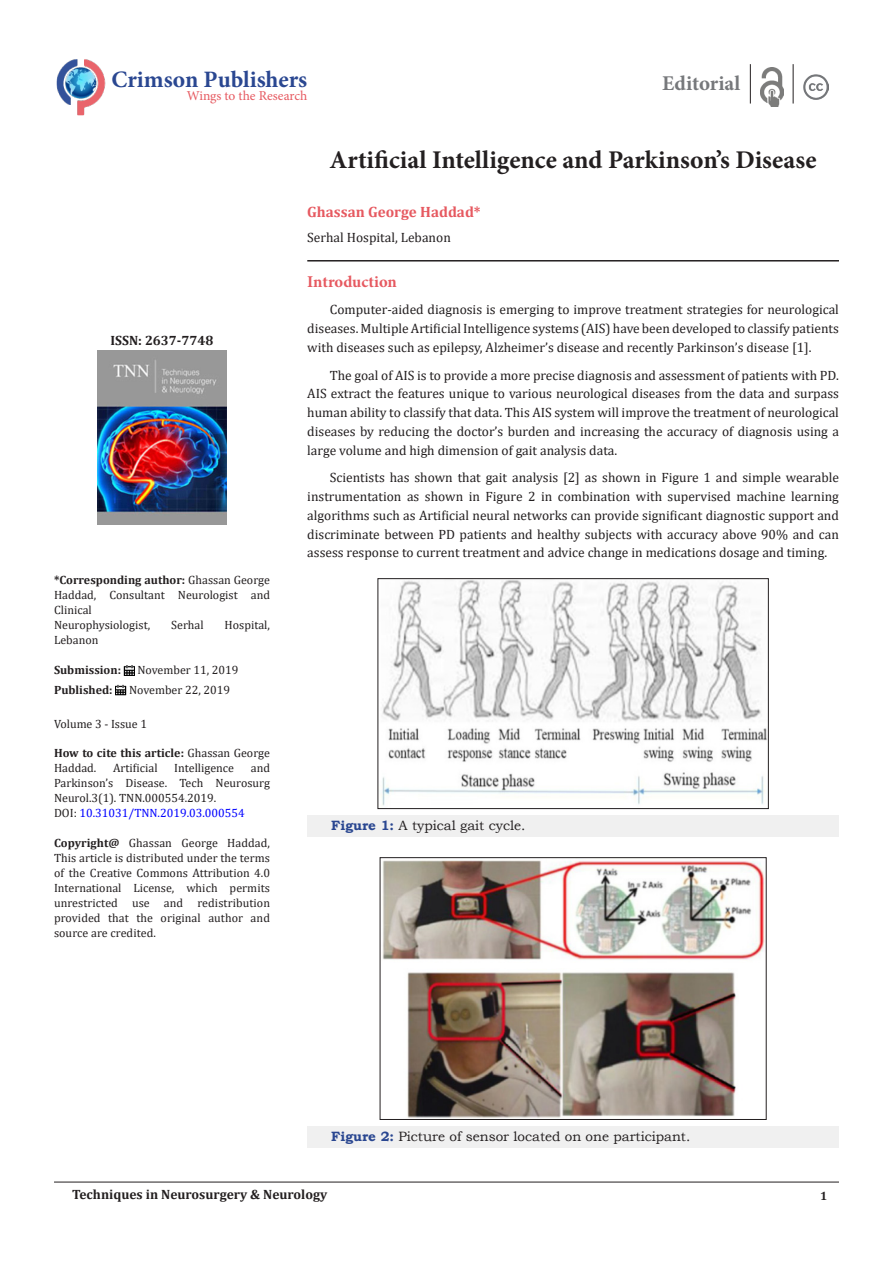
<style>
.page{position:relative;width:893px;height:1263px;background:#fff}
.page>*{position:absolute;margin:0;border:0;box-sizing:border-box;transform-origin:0 0}
.t1{font:700 25.5px "Minion Pro";color:#231f20}
.t2{font:700 23.55px "Minion Pro";color:#2a4791}
.t3{font:700 21px "Minion Pro";color:#76787b}
.t4{font:700 16.5px "Minion Pro";letter-spacing:-.005em;color:#e65960}
.t5{font:700 15px "Cambria";color:#e65960}
.t6{font:13.5px/18.8px "Cambria";color:#231f20;text-align:justify}
.t7{font:13.5px "Bookman Old Style";color:#231f20}
.t8{font:700 13.5px "Cambria";color:#231f20}
.t9{font:13.5px "Minion Pro";color:#e65960}
.t10{font:12px/15px "Cambria";color:#231f20;text-align:justify}
.t11{font:700 12px/15px "Cambria";color:#231f20}
.t12{font:12px "Cambria";color:#00f}
.s1{font-weight:700}
.s2{font-weight:400}
.s3{color:#231f20}
.s4{font-weight:700;color:#2a4791}
</style>
<div class="page">
<hr style="left:54px;top:1182px;width:785px;height:1px;background:#231f20">
<div style="left:307px;top:815px;width:532px;height:21px;background:#f0f0f0"></div>
<img style="left:381px;top:580px;width:385px;height:226px">
<div style="left:378px;top:578px;width:390px;height:231px;border:1px solid #231f20"></div>
<div style="left:307px;top:1126px;width:532px;height:21px;background:#f0f0f0"></div>
<img style="left:382px;top:860px;width:382px;height:258px">
<div style="left:380px;top:857px;width:386px;height:263px;border:1px solid #231f20"></div>
<img style="left:56px;top:59px;width:50px;height:57px">
<hr style="left:750px;top:64px;width:1px;height:40px;background:#231f20">
<img style="left:760px;top:67px;width:23px;height:40px">
<hr style="left:793px;top:64px;width:1px;height:40px;background:#231f20">
<img style="left:803px;top:74px;width:26px;height:26px">
<svg style="left:124px;top:665px;width:11px;height:11px"></svg>
<svg style="left:115px;top:685px;width:11px;height:10px"></svg>
<img style="left:97px;top:351px;width:130px;height:173px">
<hr style="left:307px;top:260px;width:532px;height:1px;background:#231f20">
<p class="t2" style="left:111px;top:63px;width:197px">Crimson Publishers</p>
<p class="t9" style="left:187px;top:87px;width:122px">Wings to the Research</p>
<p class="t3" style="left:662px;top:69px;width:80px">Editorial</p>
<p class="t8" style="left:110px;top:331px;width:104px">ISSN: 2637-7748</p>
<p class="t10" style="left:54px;top:572px;width:218px"><span class="s1">*Corresponding author:</span> Ghassan George Haddad, Consultant Neurologist and Clinical</p>
<p class="t10" style="left:54px;top:617px;width:98px">Neurophysiologist,</p>
<p class="t10" style="left:171px;top:617px;width:34px">Serhal</p>
<p class="t10" style="left:225px;top:617px;width:47px">Hospital,</p>
<p class="t10" style="left:54px;top:632px;width:46px">Lebanon</p>
<p class="t11" style="left:54px;top:662px;width:69px">Submission:</p>
<p class="t10" style="left:137px;top:662px;width:103px">November 11, 2019</p>
<p class="t11" style="left:54px;top:682px;width:60px">Published:</p>
<p class="t10" style="left:129px;top:682px;width:103px">November 22, 2019</p>
<p class="t10" style="left:54px;top:716px;width:95px">Volume 3 - Issue 1</p>
<p class="t11" style="left:54px;top:745px;width:218px">How to cite this article: <span class="s2">Ghassan George<br>Haddad.</span></p>
<p class="t10" style="left:113px;top:760px;width:46px">Artificial</p>
<p class="t10" style="left:174px;top:760px;width:61px">Intelligence</p>
<p class="t10" style="left:54px;top:760px;width:217px;text-indent:197px">and Parkinson’s Disease. Tech Neurosurg Neurol.3(1). TNN.000554.2019.</p>
<p class="t12" style="left:54px;top:806px;width:192px"><span class="s3">DOI:</span> 10.31031/TNN.2019.03.000554</p>
<p class="t10" style="left:54px;top:835px;width:218px"><span class="s1">Copyright@</span> Ghassan George Haddad, This article is distributed under the terms of the Creative Commons Attribution 4.0<br>International License, which permits unrestricted use and redistribution provided that the original author and source are credited.</p>
<p class="t1" style="left:330px;top:142px;width:488px">Artificial Intelligence and Parkinson’s Disease</p>
<p class="t5" style="left:307px;top:201px;width:175px">Ghassan George Haddad*</p>
<p class="t6" style="left:307px;top:228px;width:145px">Serhal Hospital, Lebanon</p>
<p class="t4" style="left:307px;top:270px;width:91px">Introduction</p>
<p class="t6" style="left:307px;top:300px;width:533px;text-indent:22px">Computer-aided diagnosis is emerging to improve treatment strategies for neurological diseases. Multiple Artificial Intelligence systems (AIS) have been developed to classify patients with diseases such as epilepsy, Alzheimer’s disease and recently Parkinson’s disease [1].</p>
<p class="t6" style="left:307px;top:366px;width:533px;text-indent:22px">The goal of AIS is to provide a more precise diagnosis and assessment of patients with PD.<br>AIS extract the features unique to various neurological diseases from the data and surpass human ability to classify that data. This AIS system will improve the treatment of neurological diseases by reducing the doctor’s burden and increasing the accuracy of diagnosis using a large volume and high dimension of gait analysis data.</p>
<p class="t6" style="left:307px;top:468px;width:533px;text-indent:22px">Scientists has shown that gait analysis [2] as shown in Figure 1 and simple wearable instrumentation as shown in Figure 2 in combination with supervised machine learning algorithms such as Artificial neural networks can provide significant diagnostic support and discriminate between PD patients and healthy subjects with accuracy above 90% and can assess response to current treatment and advice change in medications dosage and timing.</p>
<p class="t7" style="left:331px;top:817px;width:196px"><span class="s4">Figure 1:</span> A typical gait cycle.</p>
<p class="t7" style="left:331px;top:1128px;width:361px"><span class="s4">Figure 2:</span> Picture of sensor located on one participant.</p>
<p class="t8" style="left:72px;top:1185px;width:257px">Techniques in Neurosurgery &amp; Neurology</p>
<p class="t11" style="left:820px;top:1188px;width:9px">1</p>
</div>
